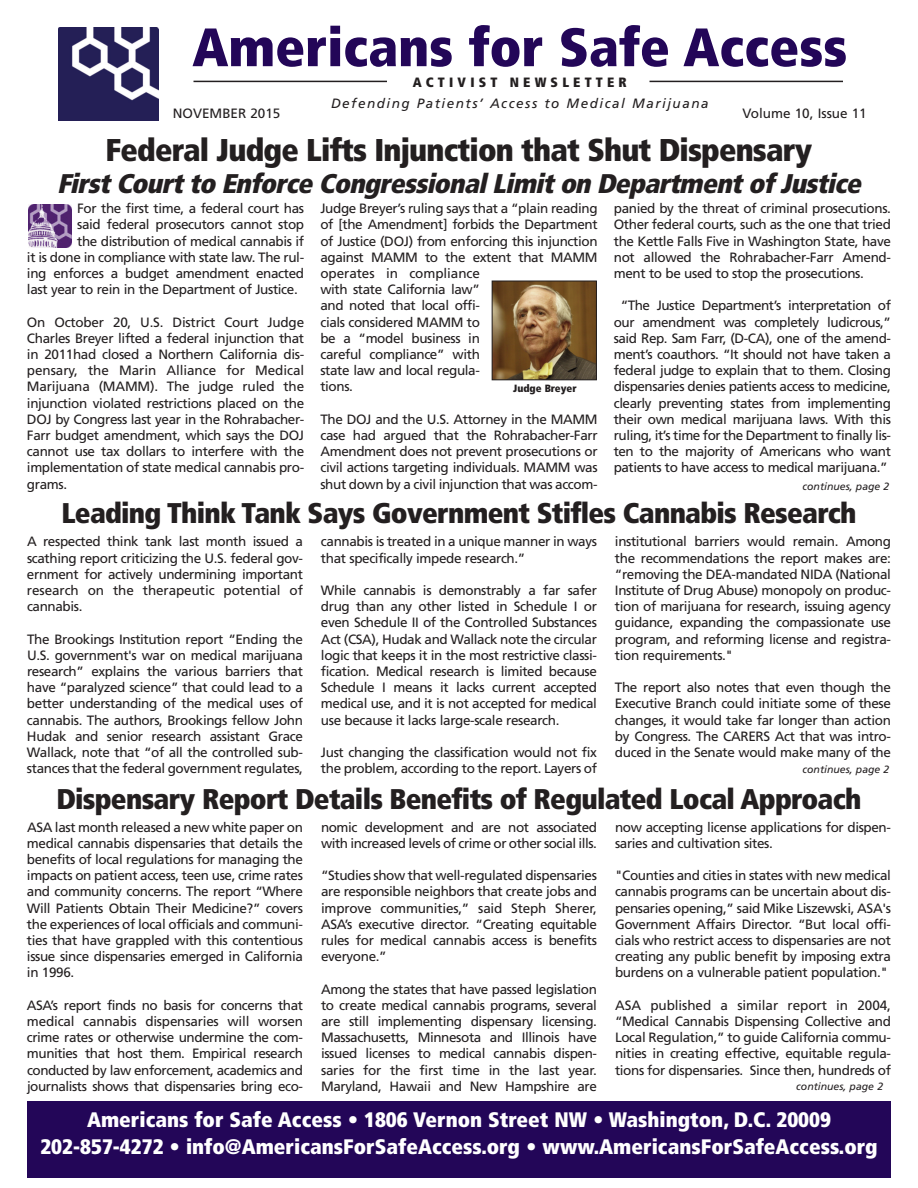
<style>
.page{position:relative;width:918px;height:1188px;background:#fff}
.page>*{position:absolute;margin:0;border:0;box-sizing:border-box;transform-origin:0 0}
.t1{font:900 condensed 54px "Frutiger LT";color:#230658}
.t2{font:900 condensed 31.5px "Frutiger LT";letter-spacing:-.025em;color:#231f20}
.t3{font:900 condensed 28.5px "Frutiger LT";letter-spacing:-.025em;color:#231f20}
.t4{font:italic 900 condensed 27px "Frutiger LT";color:#231f20}
.t5{font:900 condensed 21px/27px "Frutiger LT";color:#fff;text-align:center}
.t6{font:13.5px/16.2px "Frutiger LT";letter-spacing:-.03em;color:#231f20;text-align:justify}
.t7{font:italic 13.5px "Frutiger LT";letter-spacing:.11em;color:#231f20}
.t8{font:13.5px "Frutiger LT";color:#231f20}
.t9{font:900 condensed 13.5px "Frutiger LT";letter-spacing:.31em;color:#231f20}
.t10{font:italic 10.5px "Frutiger LT";color:#231f20}
.t11{font:900 condensed 10.5px "Frutiger LT";color:#231f20}
</style>
<div class="page">
<hr style="left:650px;top:81px;width:193px;height:1px;background:#231f20">
<hr style="left:194px;top:81px;width:193px;height:1px;background:#231f20">
<img style="left:59px;top:27px;width:99px;height:94px">
<div style="left:27px;top:1101px;width:864px;height:76px;background:#230658"></div>
<img style="left:494px;top:283px;width:101px;height:95px">
<div style="left:492px;top:281px;width:105px;height:99px;border:1px solid #231f20"></div>
<svg style="left:28px;top:206px;width:44px;height:42px"></svg>
<img style="left:29px;top:205px;width:42px;height:42px">
<h1 class="t1" style="left:192px;top:26px;width:656px">Americans for Safe Access</h1>
<p class="t9" style="left:413px;top:77px;width:216px">ACTIVIST NEWSLETTER</p>
<p class="t7" style="left:331px;top:97px;width:379px">Defending Patients’ Access to Medical Marijuana</p>
<p class="t8" style="left:173px;top:108px;width:109px">NOVEMBER 2015</p>
<p class="t8" style="left:743px;top:108px;width:126px">Volume 10, Issue 11</p>
<h2 class="t2" style="left:106px;top:138px;width:708px">Federal Judge Lifts Injunction that Shut Dispensary</h2>
<h3 class="t4" style="left:57px;top:172px;width:811px">First Court to Enforce Congressional Limit on Department of Justice</h3>
<p class="t6" style="left:77px;top:201px;width:229px">For the first time, a federal court has</p>
<p class="t6" style="left:77px;top:218px;width:229px">said federal prosecutors cannot stop</p>
<p class="t6" style="left:77px;top:234px;width:229px">the distribution of medical cannabis if</p>
<p class="t6" style="left:27px;top:250px;width:279px">it is done in compliance with state law. The rul-</p>
<p class="t6" style="left:27px;top:266px;width:279px">ing enforces a budget amendment enacted</p>
<p class="t6" style="left:27px;top:282px;width:272px">last year to rein in the Department of Justice.</p>
<p class="t6" style="left:27px;top:315px;width:279px">On October 20, U.S. District Court Judge Charles Breyer lifted a federal injunction that in 2011had closed a Northern California dis&shy;pensary, the Marin Alliance for Medical Marijuana (MAMM). The judge ruled the injunction violated restrictions placed on the DOJ by Congress last year in the Rohrabacher-Farr budget amendment, which says the DOJ cannot use tax dollars to interfere with the implementation of state medical cannabis pro&shy;grams.</p>
<p class="t6" style="left:320px;top:201px;width:279px;text-align:left">Judge Breyer’s ruling says that a “plain reading of [the Amendment] forbids the Department of Justice (DOJ) from enforcing this injunction against MAMM to the extent that MAMM operates in compliance<br>with state California law”<br>and noted that local offi-<br>cials considered MAMM to<br>be a “model business in<br>careful compliance” with<br>state law and local regula-<br>tions.</p>
<p class="t6" style="left:320px;top:412px;width:279px">The DOJ and the U.S. Attorney in the MAMM case had argued that the Rohrabacher-Farr Amendment does not prevent prosecutions or civil actions targeting individuals. MAMM was shut down by a civil injunction that was accom-</p>
<p class="t11" style="left:513px;top:384px;width:65px">Judge Breyer</p>
<p class="t6" style="left:614px;top:201px;width:279px">panied by the threat of criminal prosecutions.<br>Other federal courts, such as the one that tried the Kettle Falls Five in Washington State, have not allowed the Rohrabacher-Farr Amend&shy;ment to be used to stop the prosecutions.</p>
<p class="t6" style="left:614px;top:299px;width:279px;text-align:center">“The Justice Department’s interpretation of our amendment was completely ludicrous,” said Rep. Sam Farr, (D-CA), one of the amend&shy;ment’s coauthors. “It should not have taken a federal judge to explain that to them. Closing dispensaries denies patients access to medicine, clearly preventing states from implementing their own medical marijuana laws. With this ruling, it’s time for the Department to finally lis&shy;ten to the majority of Americans who want patients to have access to medical marijuana.”</p>
<p class="t10" style="left:803px;top:482px;width:88px">continues, page 2</p>
<h3 class="t3" style="left:61px;top:501px;width:797px">Leading Think Tank Says Government Stifles Cannabis Research</h3>
<p class="t6" style="left:27px;top:535px;width:278px">A respected think tank last month issued a scathing report criticizing the U.S. federal gov&shy;ernment for actively undermining important research on the therapeutic potential of cannabis.</p>
<p class="t6" style="left:27px;top:632px;width:278px">The Brookings Institution report “Ending the U.S. government's war on medical marijuana research” explains the various barriers that have “paralyzed science” that could lead to a better understanding of the medical uses of cannabis. The authors, Brookings fellow John Hudak and senior research assistant Grace Wallack, note that “of all the controlled sub&shy;stances that the federal government regulates,</p>
<p class="t6" style="left:321px;top:535px;width:278px">cannabis is treated in a unique manner in ways that specifically impede research.”</p>
<p class="t6" style="left:321px;top:583px;width:278px">While cannabis is demonstrably a far safer drug than any other listed in Schedule I or even Schedule II of the Controlled Substances Act (CSA), Hudak and Wallack note the circular logic that keeps it in the most restrictive classi&shy;fication. Medical research is limited because Schedule I means it lacks current accepted medical use, and it is not accepted for medical use because it lacks large-scale research.</p>
<p class="t6" style="left:321px;top:745px;width:278px">Just changing the classification would not fix the problem, according to the report. Layers of</p>
<p class="t6" style="left:615px;top:535px;width:278px">institutional barriers would remain. Among the recommendations the report makes are: “removing the DEA-mandated NIDA (National Institute of Drug Abuse) monopoly on produc&shy;tion of marijuana for research, issuing agency guidance, expanding the compassionate use program, and reforming license and registra&shy;tion requirements."</p>
<p class="t6" style="left:615px;top:680px;width:278px">The report also notes that even though the Executive Branch could initiate some of these changes, it would take far longer than action by Congress. The CARERS Act that was intro&shy;duced in the Senate would make many of the</p>
<p class="t10" style="left:803px;top:766px;width:88px">continues, page 2</p>
<h3 class="t3" style="left:56px;top:788px;width:807px">Dispensary Report Details Benefits of Regulated Local Approach</h3>
<p class="t6" style="left:27px;top:820px;width:278px">ASA last month released a new white paper on medical cannabis dispensaries that details the benefits of local regulations for managing the impacts on patient access, teen use, crime rates and community concerns. The report “Where Will Patients Obtain Their Medicine?” covers the experiences of local officials and communi&shy;ties that have grappled with this contentious issue since dispensaries emerged in California in 1996.</p>
<p class="t6" style="left:27px;top:998px;width:278px">ASA’s report finds no basis for concerns that medical cannabis dispensaries will worsen crime rates or otherwise undermine the com&shy;munities that host them. Empirical research conducted by law enforcement, academics and journalists shows that dispensaries bring eco-</p>
<p class="t6" style="left:321px;top:820px;width:278px">nomic development and are not associated with increased levels of crime or other social ills.</p>
<p class="t6" style="left:321px;top:868px;width:278px">“Studies show that well-regulated dispensaries are responsible neighbors that create jobs and improve communities,” said Steph Sherer, ASA’s executive director. “Creating equitable rules for medical cannabis access is benefits everyone.”</p>
<p class="t6" style="left:321px;top:982px;width:278px">Among the states that have passed legislation to create medical cannabis programs, several are still implementing dispensary licensing.<br>Massachusetts, Minnesota and Illinois have issued licenses to medical cannabis dispen&shy;saries for the first time in the last year.<br>Maryland, Hawaii and New Hampshire are</p>
<p class="t6" style="left:615px;top:820px;width:278px">now accepting license applications for dispen&shy;saries and cultivation sites.</p>
<p class="t6" style="left:615px;top:868px;width:278px">"Counties and cities in states with new medical cannabis programs can be uncertain about dis&shy;pensaries opening,” said Mike Liszewski, ASA's Government Affairs Director. “But local offi&shy;cials who restrict access to dispensaries are not creating any public benefit by imposing extra burdens on a vulnerable patient population."</p>
<p class="t6" style="left:615px;top:998px;width:278px">ASA published a similar report in 2004, “Medical Cannabis Dispensing Collective and Local Regulation,” to guide California commu&shy;nities in creating effective, equitable regula&shy;tions for dispensaries. Since then, hundreds of</p>
<p class="t10" style="left:796px;top:1082px;width:88px">continues, page 2</p>
<h3 class="t5" style="left:40px;top:1108px;width:839px">Americans for Safe Access • 1806 Vernon Street NW • Washington, D.C. 20009<br>202-857-4272 • info@AmericansForSafeAccess.org • www.AmericansForSafeAccess.org</h3>
</div>
